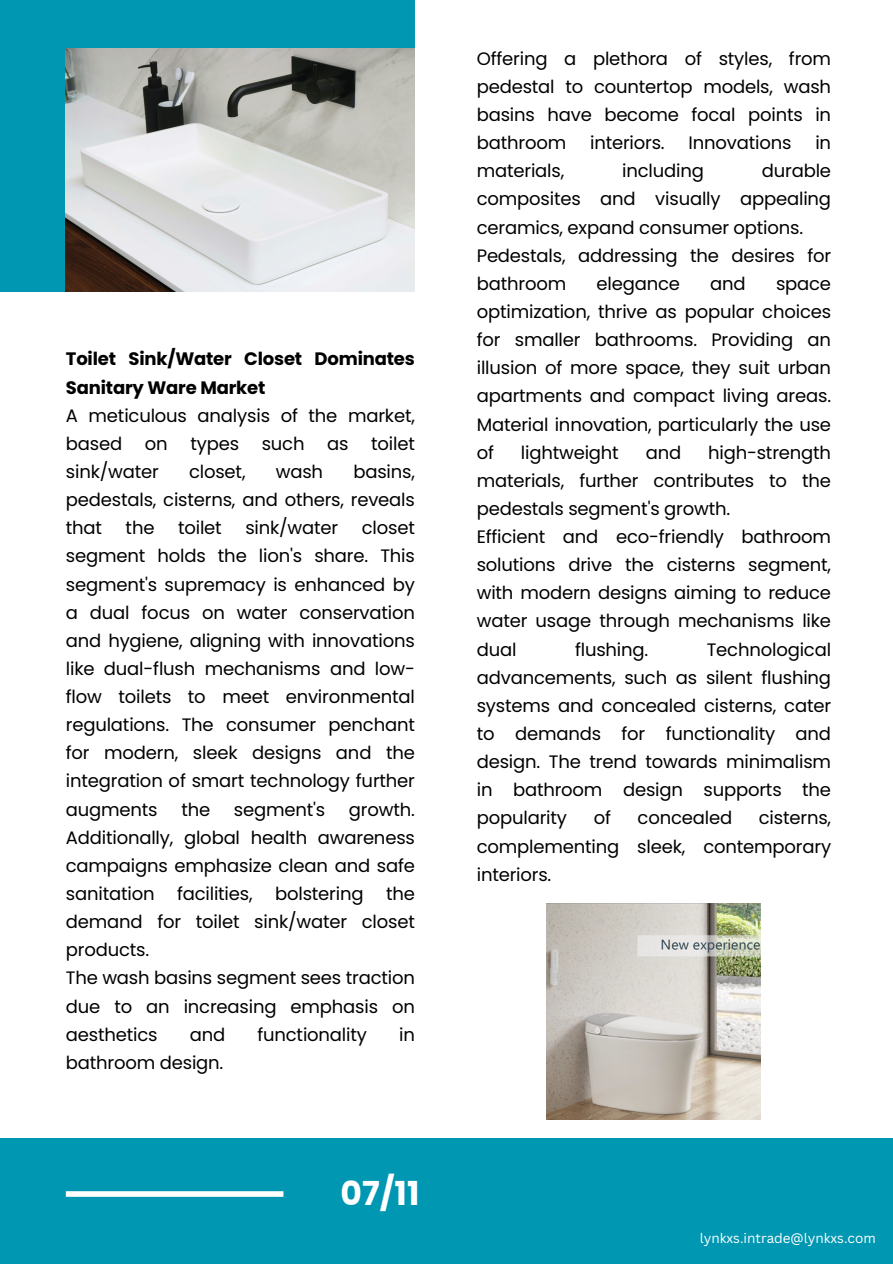
<style>
.page{position:relative;width:893px;height:1264px;background:#fff}
.page>*{position:absolute;margin:0;border:0;box-sizing:border-box;transform-origin:0 0}
.t1{font:700 33px "Poppins";color:#fff}
.t2{font:18px/28.2px "Poppins";letter-spacing:-.01em;color:#000;text-align:justify}
.t3{font:700 18px/28.2px "Poppins";letter-spacing:-.01em;color:#000}
.t4{font:13.5px "Canva Sans";color:#fff}
.s1{font-weight:400}
</style>
<div class="page">
<div style="left:0;top:0;width:414px;height:291px;background:#0097b2"></div>
<div style="left:0;top:1137px;width:892px;height:126px;background:#0097b2"></div>
<div style="left:66px;top:1191px;width:217px;height:5px;background:#fff"></div>
<img style="left:66px;top:48px;width:349px;height:243px">
<img style="left:547px;top:903px;width:213px;height:216px">
<p class="t3" style="left:66px;top:345px;width:350px">Toilet Sink/Water Closet Dominates<br>Sanitary Ware Market<br><span class="s1">A meticulous analysis of the market, based</span></p>
<p class="t2" style="left:145px;top:429px;width:24px">on</p>
<p class="t2" style="left:190px;top:429px;width:50px">types</p>
<p class="t2" style="left:262px;top:429px;width:44px">such</p>
<p class="t2" style="left:327px;top:429px;width:23px">as</p>
<p class="t2" style="left:371px;top:429px;width:45px">toilet</p>
<p class="t2" style="left:66px;top:457px;width:94px">sink/water</p>
<p class="t2" style="left:189px;top:457px;width:58px">closet,</p>
<p class="t2" style="left:276px;top:457px;width:49px">wash</p>
<p class="t2" style="left:66px;top:457px;width:350px;text-indent:287px">basins, pedestals, cisterns, and others, reveals that</p>
<p class="t2" style="left:126px;top:514px;width:30px">the</p>
<p class="t2" style="left:178px;top:514px;width:45px">toilet</p>
<p class="t2" style="left:245px;top:514px;width:94px">sink/water</p>
<p class="t2" style="left:66px;top:514px;width:350px;text-indent:296px">closet segment holds the lion's share. This segment's supremacy is enhanced by a dual focus on water conservation and hygiene, aligning with innovations like dual-flush mechanisms and low&shy;flow toilets to meet environmental regulations. The consumer penchant for modern, sleek designs and the integration of smart technology further augments</p>
<p class="t2" style="left:181px;top:795px;width:30px">the</p>
<p class="t2" style="left:234px;top:795px;width:93px">segment's</p>
<p class="t2" style="left:66px;top:795px;width:350px;text-align:left;text-indent:283px">growth.<br>Additionally, global health awareness campaigns emphasize clean and safe sanitation facilities, bolstering the demand for toilet sink/water closet products.<br>The wash basins segment sees traction due to an increasing emphasis on aesthetics</p>
<p class="t2" style="left:190px;top:1020px;width:37px">and</p>
<p class="t2" style="left:257px;top:1020px;width:111px">functionality</p>
<p class="t2" style="left:399px;top:1020px;width:17px">in</p>
<p class="t2" style="left:66px;top:1048px;width:159px">bathroom design.</p>
<p class="t1" style="left:340px;top:1169px;width:80px">07/11</p>
<h1 class="t2" style="left:476px;top:44px;width:356px">Offering a plethora of styles, from pedestal to countertop models, wash basins have become focal points in bathroom</h1>
<h1 class="t2" style="left:590px;top:129px;width:76px">interiors.</h1>
<h1 class="t2" style="left:688px;top:129px;width:104px">Innovations</h1>
<h1 class="t2" style="left:815px;top:129px;width:17px">in</h1>
<h1 class="t2" style="left:476px;top:157px;width:89px">materials,</h1>
<h1 class="t2" style="left:622px;top:157px;width:83px">including</h1>
<h1 class="t2" style="left:476px;top:157px;width:356px;text-align:left;text-indent:285px">durable composites and visually appealing ceramics, expand consumer options.<br>Pedestals, addressing the desires for bathroom</h1>
<h1 class="t2" style="left:596px;top:269px;width:85px">elegance</h1>
<h1 class="t2" style="left:710px;top:269px;width:37px">and</h1>
<h1 class="t2" style="left:476px;top:269px;width:356px;text-indent:299px">space optimization, thrive as popular choices for smaller bathrooms. Providing an illusion of more space, they suit urban apartments and compact living areas.<br>Material innovation, particularly the use of</h1>
<h1 class="t2" style="left:476px;top:438px;width:356px;text-align:left;text-indent:231px">high-strength materials, further contributes to the pedestals segment's growth.<br>Efficient and eco-friendly bathroom solutions drive the cisterns segment, with modern designs aiming to reduce water usage through mechanisms like dual</h1>
<h1 class="t2" style="left:521px;top:438px;width:99px">lightweight</h1>
<h1 class="t2" style="left:645px;top:438px;width:37px">and</h1>
<h1 class="t2" style="left:575px;top:635px;width:75px">flushing.</h1>
<h1 class="t2" style="left:476px;top:635px;width:356px;text-indent:230px">Technological advancements, such as silent flushing systems and concealed cisterns, cater to demands for functionality and design. The trend towards minimalism in bathroom design supports the popularity</h1>
<h1 class="t2" style="left:593px;top:804px;width:19px">of</h1>
<h1 class="t2" style="left:637px;top:804px;width:96px">concealed</h1>
<h1 class="t2" style="left:476px;top:804px;width:356px;text-indent:282px">cisterns, complementing sleek, contemporary interiors.</h1>
<p class="t4" style="left:699px;top:1228px;width:177px">lynkxs.intrade@lynkxs.com</p>
</div>
